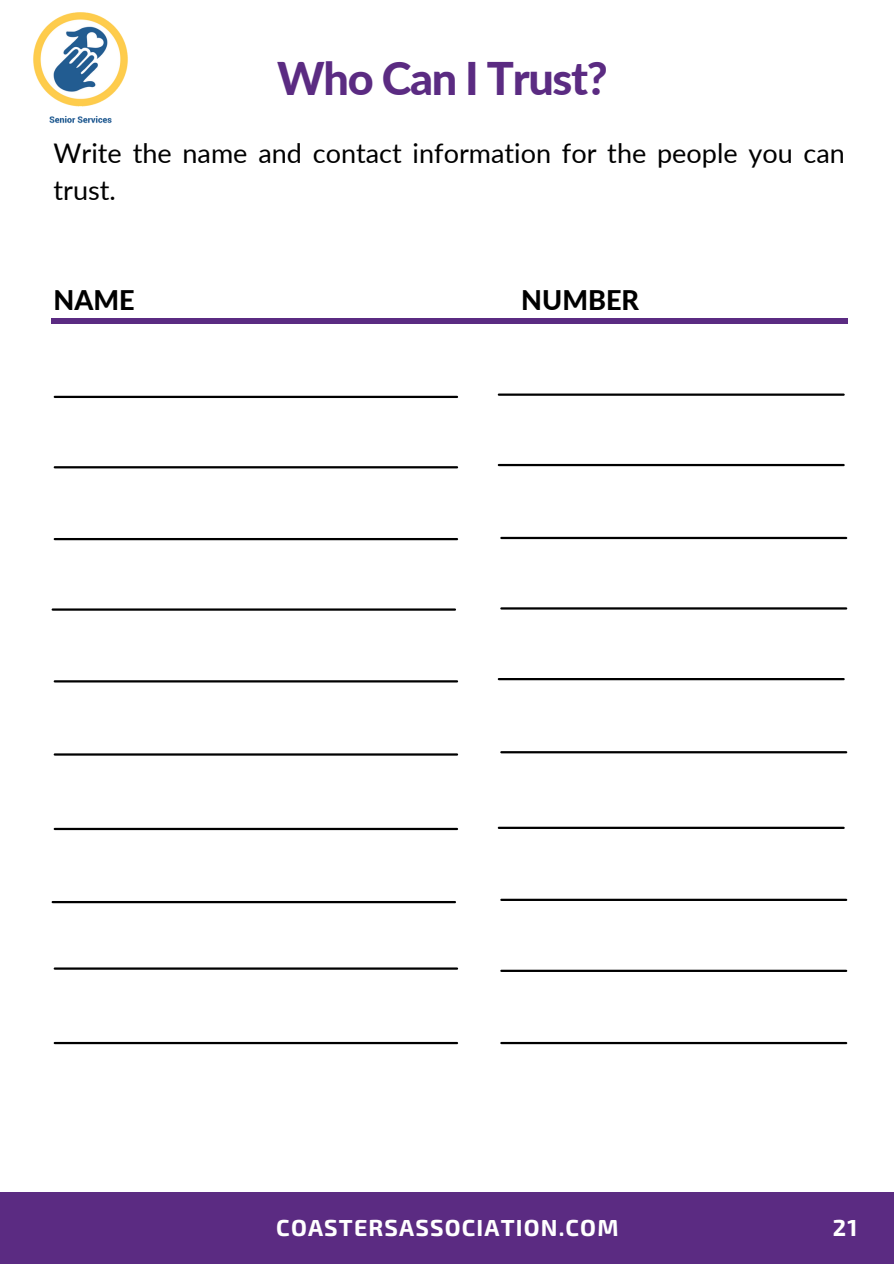
<style>
.page{position:relative;width:894px;height:1264px;background:#fff}
.page>*{position:absolute;margin:0;border:0;box-sizing:border-box;transform-origin:0 0}
.t1{font:800 45px "Lato";letter-spacing:-.03em;color:#5b2b82}
.t2{font:27px/37.2px "Lato";color:#000}
.t3{font:800 27px "Lato";color:#000}
.t4{font:700 23.25px "Exo 2";letter-spacing:.05em;color:#fff}
</style>
<div class="page">
<div style="left:0;top:1192px;width:893px;height:71px;background:#5b2b82"></div>
<div style="left:52px;top:318px;width:796px;height:6px;background:#5b2b82"></div>
<hr style="left:55px;top:396px;width:402px;height:2px;background:#000">
<hr style="left:55px;top:466px;width:402px;height:2px;background:#000">
<hr style="left:55px;top:538px;width:402px;height:2px;background:#000">
<hr style="left:53px;top:608px;width:402px;height:2px;background:#000">
<hr style="left:55px;top:680px;width:402px;height:2px;background:#000">
<hr style="left:55px;top:753px;width:402px;height:2px;background:#000">
<hr style="left:55px;top:827px;width:402px;height:3px;background:#000">
<hr style="left:53px;top:901px;width:402px;height:2px;background:#000">
<hr style="left:55px;top:967px;width:402px;height:2px;background:#000">
<hr style="left:55px;top:1041px;width:402px;height:3px;background:#000">
<hr style="left:498px;top:393px;width:345px;height:3px;background:#000">
<hr style="left:498px;top:464px;width:345px;height:2px;background:#000">
<hr style="left:501px;top:537px;width:344px;height:2px;background:#000">
<hr style="left:501px;top:607px;width:344px;height:2px;background:#000">
<hr style="left:498px;top:678px;width:345px;height:2px;background:#000">
<hr style="left:501px;top:751px;width:344px;height:2px;background:#000">
<hr style="left:498px;top:826px;width:345px;height:3px;background:#000">
<hr style="left:501px;top:898px;width:344px;height:3px;background:#000">
<hr style="left:501px;top:969px;width:344px;height:2px;background:#000">
<hr style="left:501px;top:1041px;width:344px;height:3px;background:#000">
<img style="left:33px;top:12px;width:95px;height:112px">
<h1 class="t1" style="left:277px;top:51px;width:332px">Who Can I Trust?</h1>
<p class="t2" style="left:54px;top:134px;width:792px">Write the name and contact information for the people you can trust.</p>
<p class="t3" style="left:54px;top:283px;width:83px">NAME</p>
<p class="t3" style="left:521px;top:283px;width:119px">NUMBER</p>
<p class="t4" style="left:276px;top:1212px;width:343px">COASTERSASSOCIATION.COM</p>
<p class="t4" style="left:832px;top:1212px;width:26px">21</p>
</div>
